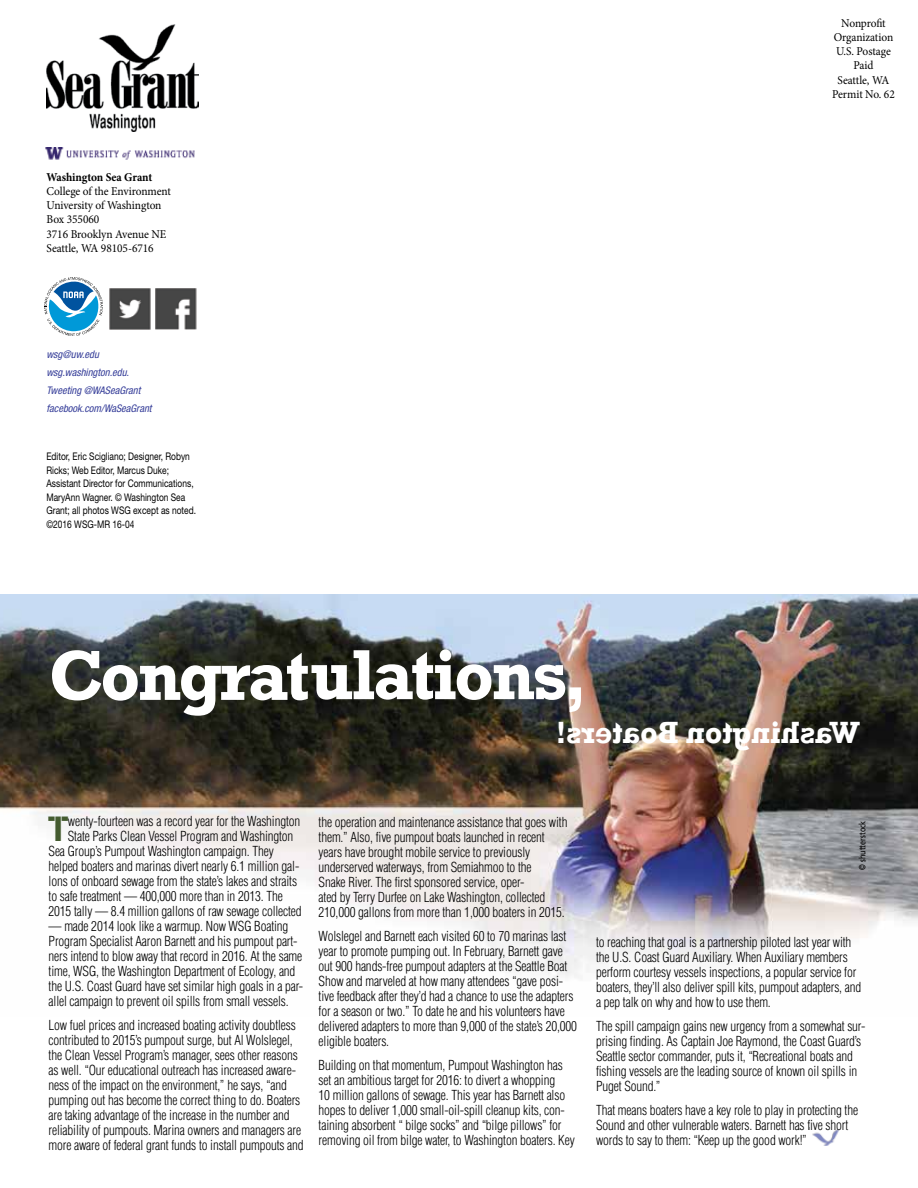
<style>
.page{position:relative;width:918px;height:1188px;background:#fff}
.page>*{position:absolute;margin:0;border:0;box-sizing:border-box;transform-origin:0 0}
.t1{font:700 72px "Rockwell";letter-spacing:-.04em;color:#fff}
.t2{font:34.8px "AG Book Stencil";color:#445b2f}
.t3{font:300 condensed 13.5px/15px "Helvetica LT Std";letter-spacing:-.01em;color:#000}
.t4{font:12px/14.2px "Minion Pro";letter-spacing:-.005em;color:#000;text-align:center;scale:.95 1}
.t5{font:700 12px "Minion Pro";letter-spacing:-.01em;color:#000;scale:.95 1}
.t6{font:10.5px/13.5px "Helvetica Neue LT Std";color:#000;scale:.8 1}
.t7{font:italic condensed 10.5px/18px "Helvetica Neue LT Std";color:#363e99}
.t8{font:9px "Frutiger LT Std";color:#000;scale:.8 1}
</style>
<div class="page">
<svg style="left:44px;top:277px;width:59px;height:59px"></svg>
<img style="left:45px;top:148px;width:150px;height:12px">
<img style="left:46px;top:25px;width:153px;height:107px">
<img style="left:109px;top:288px;width:88px;height:41px">
<img style="left:0;top:594px;width:918px;height:385px">
<img style="left:812px;top:1129px;width:27px;height:17px">
<img style="left:558px;top:721px;width:302px;height:29px">
<p class="t5" style="left:46px;top:168px;width:113px">Washington Sea Grant</p>
<p class="t4" style="left:46px;top:184px;width:133px;text-align:left">College of the Environment<br>University of Washington<br>Box 355060<br>3716 Brooklyn Avenue NE<br>Seattle, WA 98105-6716</p>
<p class="t7" style="left:46px;top:346px;width:107px">wsg@uw.edu wsg.washington.edu.<br>Tweeting @WASeaGrant facebook.com/WaSeaGrant</p>
<p class="t6" style="left:46px;top:450px;width:188px">Editor, Eric Scigliano; Designer, Robyn Ricks; Web Editor, Marcus Duke; Assistant Director for Communications, MaryAnn Wagner. © Washington Sea Grant; all photos WSG except as noted. ©2016 WSG-MR 16-04</p>
<p class="t4" style="left:832px;top:16px;width:67px">Nonprofit<br>Organization<br>U.S. Postage<br>Paid<br>Seattle, WA<br>Permit No. 62</p>
<h1 class="t1" style="left:49px;top:631px;width:541px">Congratulations,</h1>
<h2 class="t2" style="left:49px;top:808px;width:21px">T</h2>
<p class="t3" style="left:68px;top:814px;width:234px">wenty-fourteen was a record year for the Washington</p>
<p class="t3" style="left:68px;top:829px;width:227px">State Parks Clean Vessel Program and Washington</p>
<p class="t3" style="left:49px;top:844px;width:227px">Sea Group’s Pumpout Washington campaign. They</p>
<p class="t3" style="left:49px;top:859px;width:252px">helped boaters and marinas divert nearly 6.1 million gal-</p>
<p class="t3" style="left:49px;top:874px;width:250px">lons of onboard sewage from the state’s lakes and straits</p>
<p class="t3" style="left:49px;top:889px;width:236px">to safe treatment — 400,000 more than in 2013. The</p>
<p class="t3" style="left:49px;top:904px;width:255px">2015 tally — 8.4 million gallons of raw sewage collected</p>
<p class="t3" style="left:49px;top:919px;width:256px">— made 2014 look like a warmup. Now WSG Boating Program Specialist Aaron Barnett and his pumpout part&shy;ners intend to blow away that record in 2016. At the same time, WSG, the Washington Department of Ecology, and the U.S. Coast Guard have set similar high goals in a par&shy;allel campaign to prevent oil spills from small vessels.</p>
<p class="t3" style="left:49px;top:1018px;width:257px">Low fuel prices and increased boating activity doubtless contributed to 2015’s pumpout surge, but Al Wolslegel, the Clean Vessel Program’s manager, sees other reasons as well. “Our educational outreach has increased aware&shy;ness of the impact on the environment,” he says, “and pumping out has become the correct thing to do. Boaters are taking advantage of the increase in the number and reliability of pumpouts. Marina owners and managers are more aware of federal grant funds to install pumpouts and</p>
<p class="t3" style="left:319px;top:814px;width:250px">the operation and maintenance assistance that goes with them.” Also, five pumpout boats launched in recent years have brought mobile service to previously underserved waterways, from Semiahmoo to the<br>Snake River. The first sponsored service, oper-<br>ated by Terry Durfee on Lake Washington, collected 210,000 gallons from more than 1,000 boaters in 2015.</p>
<p class="t3" style="left:319px;top:928px;width:260px">Wolslegel and Barnett each visited 60 to 70 marinas last year to promote pumping out. In February, Barnett gave out 900 hands-free pumpout adapters at the Seattle Boat Show and marveled at how many attendees “gave posi&shy;tive feedback after they’d had a chance to use the adapters for a season or two.” To date he and his volunteers have delivered adapters to more than 9,000 of the state’s 20,000 eligible boaters.</p>
<p class="t3" style="left:319px;top:1057px;width:258px">Building on that momentum, Pumpout Washington has set an ambitious target for 2016: to divert a whopping<br>10 million gallons of sewage. This year has Barnett also hopes to deliver 1,000 small-oil-spill cleanup kits, con&shy;taining absorbent “ bilge socks” and “bilge pillows” for removing oil from bilge water, to Washington boaters. Key</p>
<p class="t8" style="left:857px;top:870px;width:63px;rotate:-90deg">© shutterstock</p>
<p class="t3" style="left:596px;top:935px;width:267px">to reaching that goal is a partnership piloted last year with the U.S. Coast Guard Auxiliary. When Auxiliary members perform courtesy vessels inspections, a popular service for boaters, they’ll also deliver spill kits, pumpout adapters, and a pep talk on why and how to use them.</p>
<p class="t3" style="left:596px;top:1019px;width:271px">The spill campaign gains new urgency from a somewhat sur&shy;prising finding. As Captain Joe Raymond, the Coast Guard’s Seattle sector commander, puts it, “Recreational boats and fishing vessels are the leading source of known oil spills in Puget Sound.”</p>
<p class="t3" style="left:596px;top:1103px;width:264px">That means boaters have a key role to play in protecting the<br>Sound and other vulnerable waters. Barnett has five short words to say to them: “Keep up the good work!”</p>
</div>
